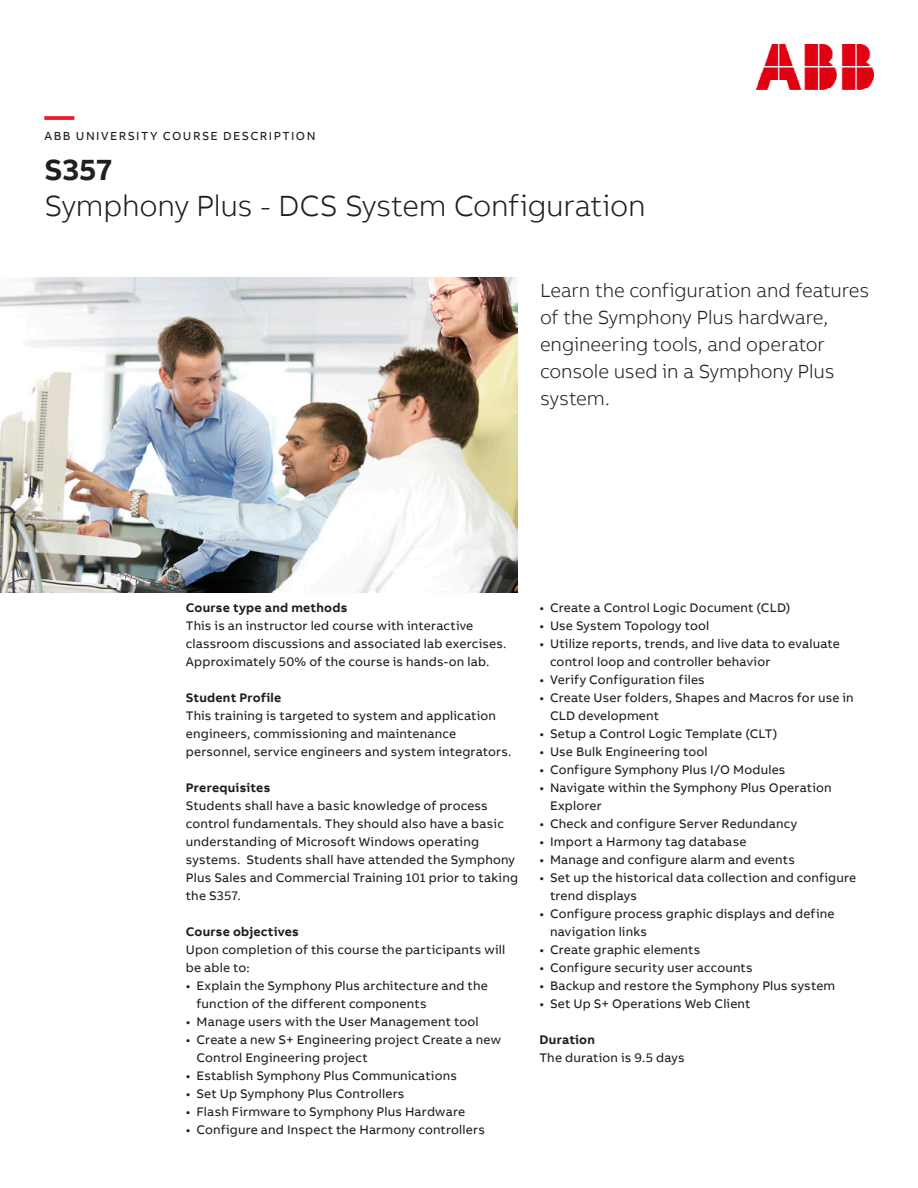
<style>
.page{position:relative;width:918px;height:1188px;background:#fff}
.page>*{position:absolute;margin:0;border:0;box-sizing:border-box;transform-origin:0 0}
.Subheadline_M_20pt_2{font:300 30px "AB Bvoice";letter-spacing:-.005em;color:#231f20}
.Headline_M_20pt_24pt{font:700 30px "AB Bvoice";color:#231f20}
.Headline_M_20pt_24pt-2{font:700 30px "AB Bvoice";color:#ee1c28}
.Lead_13pt_18pt{font:300 19.5px/27px "AB Bvoice";letter-spacing:-.005em;color:#231f20}
.Copytext_8_5pt_12pt{font:12.75px/18px "AB Bvoice";letter-spacing:.015em;color:#231f20}
.Paragraph_Title_8_5p{font:700 12.75px "AB Bvoice";letter-spacing:.02em;color:#231f20}
.Category_M_8pt_9_6pt{font:12px "AB Bvoice";letter-spacing:.12em;color:#231f20}
</style>
<div class="page">
<img style="left:0;top:277px;width:517px;height:315px">
<img style="left:757px;top:45px;width:116px;height:44px">
<p class="Headline_M_20pt_24pt-2" style="left:45px;top:96px;width:31px">—</p>
<p class="Category_M_8pt_9_6pt" style="left:45px;top:129px;width:272px">ABB UNIVERSITY COURSE DESCRIPTION</p>
<p class="Headline_M_20pt_24pt" style="left:45px;top:150px;width:69px">S357</p>
<p class="Subheadline_M_20pt_2" style="left:45px;top:188px;width:603px">Symphony Plus - DCS System Configuration</p>
<p class="Lead_13pt_18pt" style="left:540px;top:277px;width:331px">Learn the configuration and features of the Symphony Plus hardware, engineering tools, and operator console used in a Symphony Plus system.</p>
<p class="Paragraph_Title_8_5p" style="left:186px;top:599px;width:163px">Course type and methods</p>
<p class="Copytext_8_5pt_12pt" style="left:186px;top:616px;width:322px">This is an instructor led course with interactive classroom discussions and associated lab exercises.<br>Approximately 50% of the course is hands-on lab.</p>
<p class="Paragraph_Title_8_5p" style="left:186px;top:689px;width:97px">Student Profile</p>
<p class="Copytext_8_5pt_12pt" style="left:186px;top:706px;width:312px">This training is targeted to system and application</p>
<p class="Copytext_8_5pt_12pt" style="left:186px;top:724px;width:327px">engineers, commissioning and maintenance personnel, service engineers and system integrators.</p>
<p class="Paragraph_Title_8_5p" style="left:186px;top:779px;width:86px">Prerequisites</p>
<p class="Copytext_8_5pt_12pt" style="left:186px;top:796px;width:320px">Students shall have a basic knowledge of process control fundamentals. They should also have a basic</p>
<p class="Copytext_8_5pt_12pt" style="left:186px;top:832px;width:334px">understanding of Microsoft Windows operating systems. Students shall have attended the Symphony Plus Sales and Commercial Training 101 prior to taking the S357.</p>
<p class="Paragraph_Title_8_5p" style="left:186px;top:923px;width:115px">Course objectives</p>
<p class="Copytext_8_5pt_12pt" style="left:186px;top:940px;width:321px">Upon completion of this course the participants will be able to:</p>
<p class="Copytext_8_5pt_12pt" style="left:196px;top:976px;width:293px;text-indent:-11px">• Explain the Symphony Plus architecture and the function of the different components</p>
<p class="Copytext_8_5pt_12pt" style="left:186px;top:1012px;width:294px">• Manage users with the User Management tool</p>
<p class="Copytext_8_5pt_12pt" style="left:196px;top:1030px;width:306px;text-indent:-11px">• Create a new S+ Engineering project Create a new<br>Control Engineering project</p>
<p class="Copytext_8_5pt_12pt" style="left:186px;top:1066px;width:273px">• Establish Symphony Plus Communications</p>
<p class="Copytext_8_5pt_12pt" style="left:186px;top:1084px;width:220px">• Set Up Symphony Plus Controllers</p>
<p class="Copytext_8_5pt_12pt" style="left:186px;top:1102px;width:281px">• Flash Firmware to Symphony Plus Hardware</p>
<p class="Copytext_8_5pt_12pt" style="left:186px;top:1120px;width:301px">• Configure and Inspect the Harmony controllers</p>
<p class="Copytext_8_5pt_12pt" style="left:539px;top:598px;width:253px">• Create a Control Logic Document (CLD)</p>
<p class="Copytext_8_5pt_12pt" style="left:539px;top:616px;width:171px">• Use System Topology tool</p>
<p class="Copytext_8_5pt_12pt" style="left:550px;top:634px;width:291px;text-indent:-11px">• Utilize reports, trends, and live data to evaluate control loop and controller behavior</p>
<p class="Copytext_8_5pt_12pt" style="left:539px;top:670px;width:167px">• Verify Configuration files</p>
<p class="Copytext_8_5pt_12pt" style="left:550px;top:688px;width:305px;text-indent:-11px">• Create User folders, Shapes and Macros for use in<br>CLD development</p>
<p class="Copytext_8_5pt_12pt" style="left:539px;top:724px;width:240px">• Setup a Control Logic Template (CLT)</p>
<p class="Copytext_8_5pt_12pt" style="left:539px;top:742px;width:170px">• Use Bulk Engineering tool</p>
<p class="Copytext_8_5pt_12pt" style="left:539px;top:760px;width:248px">• Configure Symphony Plus I/O Modules</p>
<p class="Copytext_8_5pt_12pt" style="left:550px;top:778px;width:283px;text-indent:-11px">• Navigate within the Symphony Plus Operation<br>Explorer</p>
<p class="Copytext_8_5pt_12pt" style="left:539px;top:814px;width:259px">• Check and configure Server Redundancy</p>
<p class="Copytext_8_5pt_12pt" style="left:539px;top:832px;width:208px">• Import a Harmony tag database</p>
<p class="Copytext_8_5pt_12pt" style="left:539px;top:850px;width:257px">• Manage and configure alarm and events</p>
<p class="Copytext_8_5pt_12pt" style="left:550px;top:868px;width:308px;text-indent:-11px">• Set up the historical data collection and configure trend displays</p>
<p class="Copytext_8_5pt_12pt" style="left:550px;top:904px;width:286px;text-indent:-11px">• Configure process graphic displays and define navigation links</p>
<p class="Copytext_8_5pt_12pt" style="left:539px;top:940px;width:162px">• Create graphic elements</p>
<p class="Copytext_8_5pt_12pt" style="left:539px;top:958px;width:215px">• Configure security user accounts</p>
<p class="Copytext_8_5pt_12pt" style="left:539px;top:976px;width:297px">• Backup and restore the Symphony Plus system</p>
<p class="Copytext_8_5pt_12pt" style="left:539px;top:994px;width:213px">• Set Up S+ Operations Web Client</p>
<p class="Paragraph_Title_8_5p" style="left:539px;top:1031px;width:57px">Duration</p>
<p class="Copytext_8_5pt_12pt" style="left:539px;top:1048px;width:147px">The duration is 9.5 days</p>
</div>
